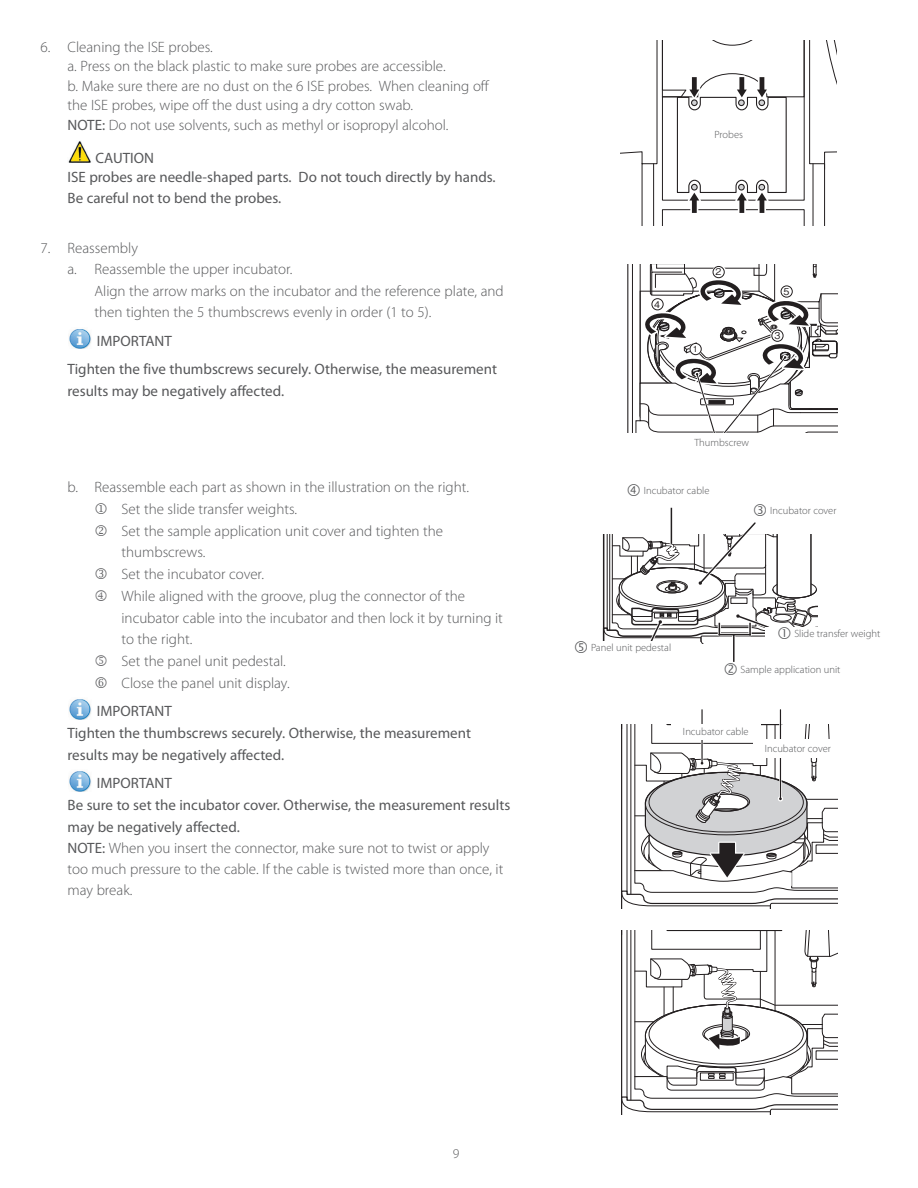
<style>
.page{position:relative;width:918px;height:1188px;background:#fff}
.page>*{position:absolute;margin:0;border:0;box-sizing:border-box;transform-origin:0 0}
.t1{font:300 15px/21.8px "Myriad Pro";color:#57585a}
.t2{font:15px/19.5px "Myriad Pro";color:#57585a}
.t3{font:300 13.5px "Myriad Pro";color:#57585a}
.t4{font:300 10.5px "Myriad Pro";color:#57585a}
.t5{font:500 9.3px "Gothic BBB Pro";color:#231f20}
.t6{font:500 8.4px "Gothic BBB Pro";color:#231f20}
.s1{font-weight:400}
.s2{color:#69696c}
</style>
<div class="page">
<img style="left:68px;top:141px;width:23px;height:22px">
<img style="left:69px;top:329px;width:22px;height:20px">
<img style="left:69px;top:699px;width:22px;height:20px">
<img style="left:69px;top:771px;width:22px;height:20px">
<hr style="left:733px;top:634px;width:2px;height:28px;background:#231f20">
<svg style="left:621px;top:930px;width:217px;height:184px"></svg>
<hr style="left:780px;top:710px;width:1px;height:89px;background:#231f20">
<hr style="left:701px;top:710px;width:2px;height:53px;background:#231f20">
<svg style="left:621px;top:724px;width:217px;height:185px"></svg>
<div style="left:753px;top:740px;width:90px;height:18px;background:#fff"></div>
<div style="left:671px;top:724px;width:90px;height:16px;background:#fff"></div>
<svg style="left:627px;top:264px;width:211px;height:169px"></svg>
<svg style="left:621px;top:40px;width:216px;height:185px"></svg>
<svg style="left:602px;top:507px;width:216px;height:137px"></svg>
<p class="t1" style="left:68px;top:37px;width:423px;line-height:19.5px;text-indent:-27px">6. Cleaning the ISE probes.<br>a. Press on the black plastic to make sure probes are accessible.<br>b. Make sure there are no dust on the 6 ISE probes. When cleaning off the ISE probes, wipe off the dust using a dry cotton swab.<br><span class="s1">NOTE:</span> Do not use solvents, such as methyl or isopropyl alcohol.</p>
<p class="t2" style="left:68px;top:148px;width:430px;text-indent:28px">CAUTION<br>ISE probes are needle-shaped parts. Do not touch directly by hands.</p>
<p class="t2" style="left:68px;top:189px;width:215px">Be careful not to bend the probes.</p>
<p class="t1" style="left:41px;top:237px;width:99px">7. Reassembly</p>
<p class="t1" style="left:68px;top:258px;width:227px">a. Reassemble the upper incubator.</p>
<p class="t1" style="left:95px;top:280px;width:411px">Align the arrow marks on the incubator and the reference plate, and</p>
<p class="t1" style="left:95px;top:302px;width:338px">then tighten the 5 thumbscrews evenly in order (1 to 5).</p>
<p class="t2" style="left:67px;top:327px;width:431px;line-height:28.5px;text-indent:29px">IMPORTANT<br>Tighten the five thumbscrews securely. Otherwise, the measurement</p>
<p class="t2" style="left:67px;top:382px;width:218px">results may be negatively affected.</p>
<p class="t1" style="left:121px;top:476px;width:349px;text-indent:-54px">b. Reassemble each part as shown in the illustration on the right.<br>Set the slide transfer weights.<br>Set the sample application unit cover and tighten the thumbscrews.</p>
<p class="t1" style="left:121px;top:563px;width:383px;text-indent:-27px">● Set the incubator cover.<br>While aligned with the groove, plug the connector of the incubator cable into the incubator and then lock it by turning it to the right.</p>
<p class="t1" style="left:94px;top:650px;width:193px"><span class="s2">■</span> Set the panel unit pedestal.</p>
<p class="t1" style="left:94px;top:669px;width:197px;line-height:28.5px">□ Close the panel unit display.<br><span class="s1">IMPORTANT</span></p>
<p class="t2" style="left:67px;top:722px;width:405px;line-height:21.8px">Tighten the thumbscrews securely. Otherwise, the measurement results may be negatively affected.</p>
<p class="t1" style="left:67px;top:773px;width:444px;line-height:21.3px;text-indent:29px"><span class="s1">IMPORTANT<br>Be sure to set the incubator cover. Otherwise, the measurement results may be negatively affected.<br>NOTE:</span> When you insert the connector, make sure not to twist or apply too much pressure to the cable. If the cable is twisted more than once, it may break.</p>
<p class="t4" style="left:715px;top:128px;width:30px">Probes</p>
<p class="t5" style="left:654px;top:297px;width:7px">4</p>
<p class="t5" style="left:716px;top:264px;width:7px">2</p>
<p class="t6" style="left:693px;top:342px;width:7px">1</p>
<p class="t5" style="left:784px;top:284px;width:7px">5</p>
<p class="t5" style="left:775px;top:328px;width:7px">3</p>
<p class="t4" style="left:694px;top:436px;width:56px">Thumbscrew</p>
<p class="t4" style="left:644px;top:485px;width:67px">Incubator cable</p>
<p class="t4" style="left:770px;top:505px;width:68px">Incubator cover</p>
<p class="t4" style="left:591px;top:642px;width:82px">Panel unit pedestal</p>
<p class="t4" style="left:794px;top:628px;width:87px">Slide transfer weight</p>
<p class="t4" style="left:741px;top:664px;width:101px">Sample application unit</p>
<p class="t4" style="left:683px;top:725px;width:67px">Incubator cable</p>
<p class="t4" style="left:765px;top:743px;width:68px">Incubator cover</p>
<p class="t3" style="left:453px;top:1146px;width:8px">9</p>
</div>
